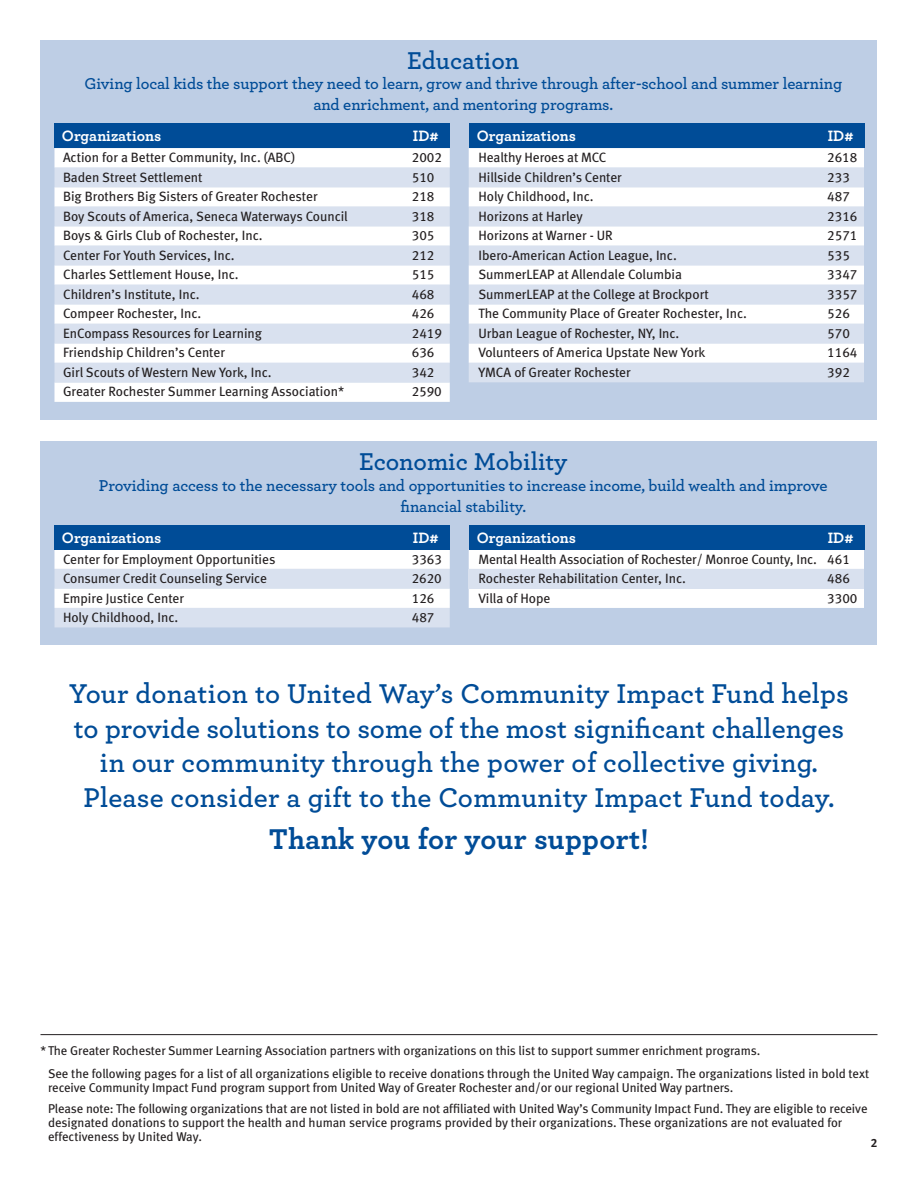
<style>
.page{position:relative;width:918px;height:1188px;background:#fff}
.page>*{position:absolute;margin:0;border:0;box-sizing:border-box;transform-origin:0 0}
.t1{font:700 30px "Archer";letter-spacing:.01em;color:#004c97}
.t2{font:600 28.5px/34.5px "Archer";color:#004c97;text-align:center}
.t3{font:600 25.5px "Archer";color:#004c97}
.t4{font:600 16.5px/21px "Archer";letter-spacing:-.005em;color:#004c97;text-align:center}
.t5{font:700 15.75px "Archer";color:#fff}
.t6{font:13.5px "Meta Book LF";color:#231f20}
.t7{font:12.75px/14.2px "Meta Book LF";letter-spacing:-.005em;color:#231f20}
.t8{font:12px "Meta Bold LF";color:#231f20}
</style>
<div class="page">
<hr style="left:40px;top:1034px;width:838px;height:1px;background:#231f20">
<div style="left:40px;top:40px;width:838px;height:380px;background:#becee5"></div>
<div style="left:40px;top:442px;width:838px;height:203px;background:#becee5"></div>
<svg style="left:54px;top:148px;width:396px;height:254px;background:#fcfdfe"></svg>
<svg style="left:54px;top:168px;width:396px;height:214px;background:#e9eef5"></svg>
<svg style="left:54px;top:549px;width:396px;height:78px;background:#e8edf5"></svg>
<svg style="left:469px;top:148px;width:395px;height:20px;background:#fdfdfe"></svg>
<svg style="left:469px;top:168px;width:395px;height:214px;background:#e9eef6"></svg>
<div style="left:469px;top:549px;width:395px;height:59px;background:#fff"></div>
<div style="left:469px;top:569px;width:395px;height:19px;background:#d9e1ef"></div>
<div style="left:54px;top:124px;width:396px;height:24px;background:#004c97"></div>
<div style="left:54px;top:525px;width:396px;height:24px;background:#004c97"></div>
<div style="left:469px;top:124px;width:396px;height:24px;background:#004c97"></div>
<div style="left:469px;top:525px;width:396px;height:24px;background:#004c97"></div>
<p class="t3" style="left:407px;top:41px;width:114px">Education</p>
<p class="t4" style="left:84px;top:72px;width:759px">Giving local kids the support they need to learn, grow and thrive through after-school and summer learning and enrichment, and mentoring programs.</p>
<p class="t5" style="left:62px;top:124px;width:101px">Organizations</p>
<p class="t5" style="left:413px;top:124px;width:27px">ID#</p>
<p class="t6" style="left:63px;top:150px;width:234px">Action for a Better Community, Inc. (ABC)</p>
<p class="t6" style="left:412px;top:150px;width:32px">2002</p>
<p class="t6" style="left:63px;top:169px;width:141px">Baden Street Settlement</p>
<p class="t6" style="left:412px;top:169px;width:24px">510</p>
<p class="t6" style="left:63px;top:189px;width:256px">Big Brothers Big Sisters of Greater Rochester</p>
<p class="t6" style="left:412px;top:189px;width:24px">218</p>
<p class="t6" style="left:63px;top:208px;width:286px">Boy Scouts of America, Seneca Waterways Council</p>
<p class="t6" style="left:412px;top:208px;width:24px">318</p>
<p class="t6" style="left:63px;top:228px;width:201px">Boys &amp; Girls Club of Rochester, Inc.</p>
<p class="t6" style="left:412px;top:228px;width:24px">305</p>
<p class="t6" style="left:63px;top:247px;width:173px">Center For Youth Services, Inc.</p>
<p class="t6" style="left:412px;top:247px;width:24px">212</p>
<p class="t6" style="left:63px;top:267px;width:177px">Charles Settlement House, Inc.</p>
<p class="t6" style="left:412px;top:267px;width:24px">515</p>
<p class="t6" style="left:63px;top:286px;width:138px">Children’s Institute, Inc.</p>
<p class="t6" style="left:412px;top:286px;width:24px">468</p>
<p class="t6" style="left:63px;top:306px;width:140px">Compeer Rochester, Inc.</p>
<p class="t6" style="left:412px;top:306px;width:24px">426</p>
<p class="t6" style="left:63px;top:325px;width:201px">EnCompass Resources for Learning</p>
<p class="t6" style="left:412px;top:325px;width:32px">2419</p>
<p class="t6" style="left:63px;top:345px;width:164px">Friendship Children’s Center</p>
<p class="t6" style="left:412px;top:345px;width:24px">636</p>
<p class="t6" style="left:63px;top:364px;width:210px">Girl Scouts of Western New York, Inc.</p>
<p class="t6" style="left:412px;top:364px;width:24px">342</p>
<p class="t6" style="left:63px;top:384px;width:283px">Greater Rochester Summer Learning Association*</p>
<p class="t6" style="left:412px;top:384px;width:32px">2590</p>
<p class="t5" style="left:477px;top:124px;width:101px">Organizations</p>
<p class="t5" style="left:828px;top:124px;width:27px">ID#</p>
<p class="t6" style="left:478px;top:150px;width:130px">Healthy Heroes at MCC</p>
<p class="t6" style="left:827px;top:150px;width:32px">2618</p>
<p class="t6" style="left:478px;top:169px;width:145px">Hillside Children’s Center</p>
<p class="t6" style="left:827px;top:169px;width:24px">233</p>
<p class="t6" style="left:478px;top:189px;width:117px">Holy Childhood, Inc.</p>
<p class="t6" style="left:827px;top:189px;width:24px">487</p>
<p class="t6" style="left:478px;top:208px;width:106px">Horizons at Harley</p>
<p class="t6" style="left:827px;top:208px;width:32px">2316</p>
<p class="t6" style="left:478px;top:228px;width:136px">Horizons at Warner - UR</p>
<p class="t6" style="left:827px;top:228px;width:32px">2571</p>
<p class="t6" style="left:478px;top:247px;width:200px">Ibero-American Action League, Inc.</p>
<p class="t6" style="left:827px;top:247px;width:24px">535</p>
<p class="t6" style="left:478px;top:267px;width:205px">SummerLEAP at Allendale Columbia</p>
<p class="t6" style="left:827px;top:267px;width:32px">3347</p>
<p class="t6" style="left:478px;top:286px;width:232px">SummerLEAP at the College at Brockport</p>
<p class="t6" style="left:827px;top:286px;width:32px">3357</p>
<p class="t6" style="left:478px;top:306px;width:270px">The Community Place of Greater Rochester, Inc.</p>
<p class="t6" style="left:827px;top:306px;width:24px">526</p>
<p class="t6" style="left:478px;top:325px;width:203px">Urban League of Rochester, NY, Inc.</p>
<p class="t6" style="left:827px;top:325px;width:24px">570</p>
<p class="t6" style="left:478px;top:345px;width:229px">Volunteers of America Upstate New York</p>
<p class="t6" style="left:827px;top:345px;width:32px">1164</p>
<p class="t6" style="left:478px;top:364px;width:154px">YMCA of Greater Rochester</p>
<p class="t6" style="left:827px;top:364px;width:24px">392</p>
<p class="t3" style="left:359px;top:442px;width:210px">Economic Mobility</p>
<p class="t4" style="left:99px;top:474px;width:730px">Providing access to the necessary tools and opportunities to increase income, build wealth and improve financial stability.</p>
<p class="t5" style="left:62px;top:525px;width:101px">Organizations</p>
<p class="t5" style="left:413px;top:525px;width:27px">ID#</p>
<p class="t6" style="left:63px;top:551px;width:214px">Center for Employment Opportunities</p>
<p class="t6" style="left:412px;top:551px;width:32px">3363</p>
<p class="t6" style="left:63px;top:570px;width:205px">Consumer Credit Counseling Service</p>
<p class="t6" style="left:412px;top:570px;width:32px">2620</p>
<p class="t6" style="left:63px;top:590px;width:123px">Empire Justice Center</p>
<p class="t6" style="left:412px;top:590px;width:24px">126</p>
<p class="t6" style="left:63px;top:609px;width:117px">Holy Childhood, Inc.</p>
<p class="t6" style="left:412px;top:609px;width:24px">487</p>
<p class="t5" style="left:477px;top:525px;width:101px">Organizations</p>
<p class="t5" style="left:828px;top:525px;width:27px">ID#</p>
<p class="t6" style="left:478px;top:551px;width:373px">Mental Health Association of Rochester/ Monroe County, Inc. 461</p>
<p class="t6" style="left:478px;top:570px;width:209px">Rochester Rehabilitation Center, Inc.</p>
<p class="t6" style="left:827px;top:570px;width:24px">486</p>
<p class="t6" style="left:478px;top:590px;width:74px">Villa of Hope</p>
<p class="t6" style="left:827px;top:590px;width:32px">3300</p>
<p class="t2" style="left:69px;top:675px;width:781px">Your donation to United Way’s Community Impact Fund helps to provide solutions to some of the most significant challenges in our community through the power of collective giving.<br>Please consider a gift to the Community Impact Fund today.</p>
<p class="t1" style="left:269px;top:816px;width:381px">Thank you for your support!</p>
<p class="t7" style="left:40px;top:1043px;width:721px">* The Greater Rochester Summer Learning Association partners with organizations on this list to support summer enrichment programs.</p>
<p class="t7" style="left:48px;top:1066px;width:823px">See the following pages for a list of all organizations eligible to receive donations through the United Way campaign. The organizations listed in bold text receive Community Impact Fund program support from United Way of Greater Rochester and/or our regional United Way partners.</p>
<p class="t7" style="left:48px;top:1101px;width:821px">Please note: The following organizations that are not listed in bold are not affiliated with United Way’s Community Impact Fund. They are eligible to receive designated donations to support the health and human service programs provided by their organizations. These organizations are not evaluated for effectiveness by United Way.</p>
<p class="t8" style="left:871px;top:1136px;width:8px">2</p>
</div>
